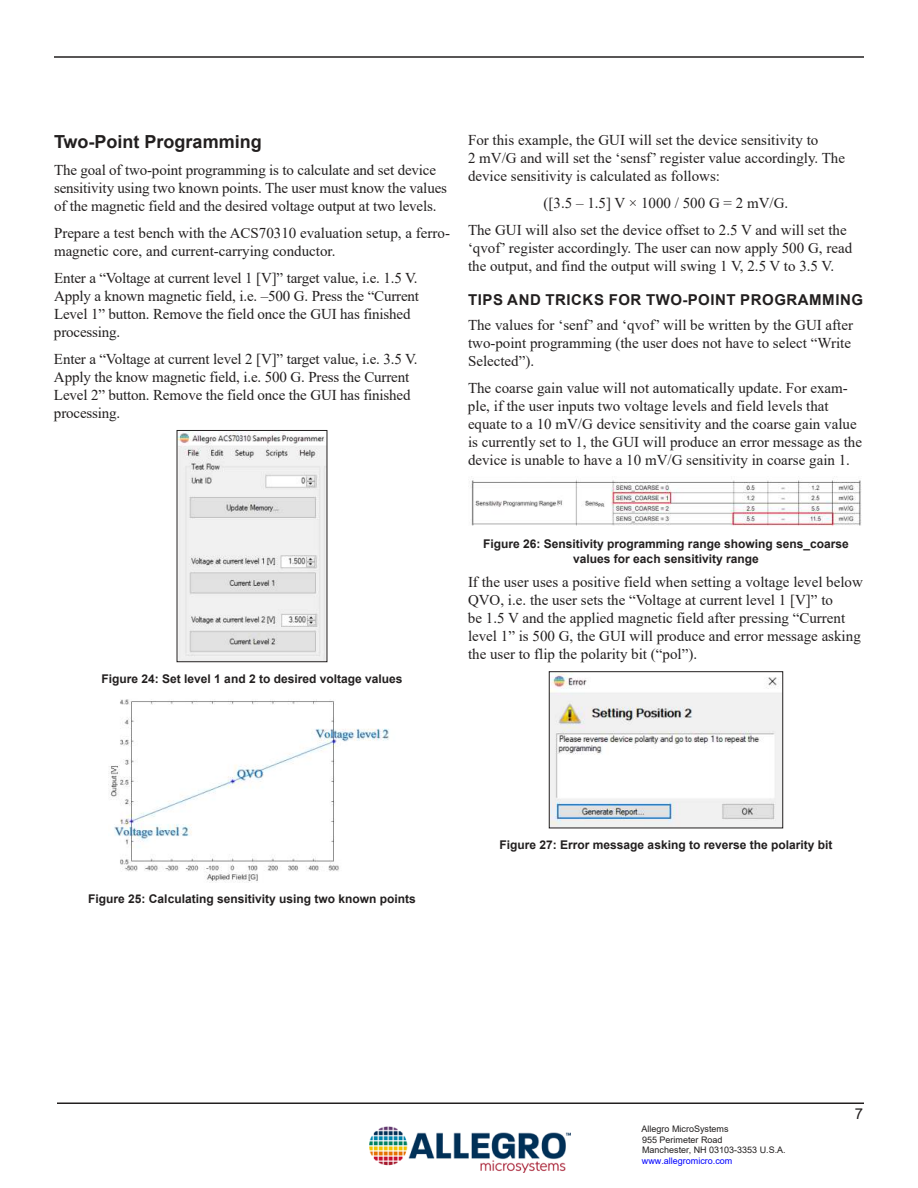
<style>
.page{position:relative;width:918px;height:1188px;background:#fff}
.page>*{position:absolute;margin:0;border:0;box-sizing:border-box;transform-origin:0 0}
.t1{font:700 18px "Arial";color:#221f1f}
.t2{font:15px/18px "Times New Roman";color:#221f1f}
.t3{font:700 15px "Arial";letter-spacing:.035em;color:#221f1f}
.t4{font:15px "Arial";color:#221f1f}
.t5{font:700 12px/14.4px "Arial";color:#221f1f;text-align:center}
.t6{font:9px/10.8px "Arial";color:#221f1f}
.t7{font:9px "Arial";color:#00f}
</style>
<div class="page">
<hr style="left:57px;top:1102px;width:807px;height:2px;background:#221f1f">
<hr style="left:54px;top:56px;width:810px;height:2px;background:#221f1f">
<img style="left:370px;top:1126px;width:201px;height:47px">
<img style="left:179px;top:432px;width:146px;height:228px">
<div style="left:177px;top:430px;width:150px;height:232px;border:1px solid #221f1f"></div>
<img style="left:109px;top:699px;width:280px;height:183px">
<img style="left:469px;top:479px;width:392px;height:47px">
<img style="left:551px;top:673px;width:230px;height:153px">
<div style="left:549px;top:671px;width:234px;height:157px;border:1px solid #221f1f"></div>
<p class="t1" style="left:54px;top:135px;width:209px">Two-Point Programming</p>
<p class="t2" style="left:54px;top:163px;width:395px">The goal of two-point programming is to calculate and set device sensitivity using two known points. The user must know the values of the magnetic field and the desired voltage output at two levels.</p>
<p class="t2" style="left:54px;top:226px;width:397px">Prepare a test bench with the ACS70310 evaluation setup, a ferro&shy;magnetic core, and current-carrying conductor.</p>
<p class="t2" style="left:54px;top:271px;width:367px">Enter a “Voltage at current level 1 [V]” target value, i.e. 1.5 V.<br>Apply a known magnetic field, i.e. –500 G. Press the “Current Level 1” button. Remove the field once the GUI has finished processing.</p>
<p class="t2" style="left:54px;top:352px;width:365px">Enter a “Voltage at current level 2 [V]” target value, i.e. 3.5 V.<br>Apply the know magnetic field, i.e. 500 G. Press the Current Level 2” button. Remove the field once the GUI has finished processing.</p>
<p class="t2" style="left:468px;top:133px;width:379px">For this example, the GUI will set the device sensitivity to<br>2 mV/G and will set the ‘sensf’ register value accordingly. The device sensitivity is calculated as follows:</p>
<p class="t2" style="left:468px;top:191px;width:380px;line-height:27px;text-indent:76px">([3.5 – 1.5] V × 1000 / 500 G = 2 mV/G.<br>The GUI will also set the device offset to 2.5 V and will set the</p>
<p class="t2" style="left:468px;top:241px;width:386px">‘qvof’ register accordingly. The user can now apply 500 G, read the output, and find the output will swing 1 V, 2.5 V to 3.5 V.</p>
<p class="t3" style="left:468px;top:289px;width:396px">TIPS AND TRICKS FOR TWO-POINT PROGRAMMING</p>
<p class="t2" style="left:468px;top:317px;width:387px">The values for ‘senf’ and ‘qvof’ will be written by the GUI after two-point programming (the user does not have to select “Write<br>Selected”).</p>
<p class="t2" style="left:468px;top:380px;width:396px">The coarse gain value will not automatically update. For exam&shy;ple, if the user inputs two voltage levels and field levels that equate to a 10 mV/G device sensitivity and the coarse gain value is currently set to 1, the GUI will produce an error message as the device is unable to have a 10 mV/G sensitivity in coarse gain 1.</p>
<p class="t5" style="left:102px;top:673px;width:302px">Figure 24: Set level 1 and 2 to desired voltage values</p>
<p class="t5" style="left:483px;top:538px;width:367px">Figure 26: Sensitivity programming range showing sens_coarse values for each sensitivity range</p>
<p class="t2" style="left:468px;top:575px;width:396px">If the user uses a positive field when setting a voltage level below QVO, i.e. the user sets the “Voltage at current level 1 [V]” to<br>be 1.5 V and the applied magnetic field after pressing “Current level 1” is 500 G, the GUI will produce and error message asking the user to flip the polarity bit (“pol”).</p>
<p class="t5" style="left:88px;top:893px;width:329px">Figure 25: Calculating sensitivity using two known points</p>
<p class="t5" style="left:500px;top:839px;width:334px">Figure 27: Error message asking to reverse the polarity bit</p>
<p class="t6" style="left:642px;top:1124px;width:146px">Allegro MicroSystems<br>955 Perimeter Road<br>Manchester, NH 03103-3353 U.S.A.</p>
<p class="t7" style="left:642px;top:1158px;width:92px">www.allegromicro.com</p>
<p class="t4" style="left:855px;top:1108px;width:10px">7</p>
</div>
